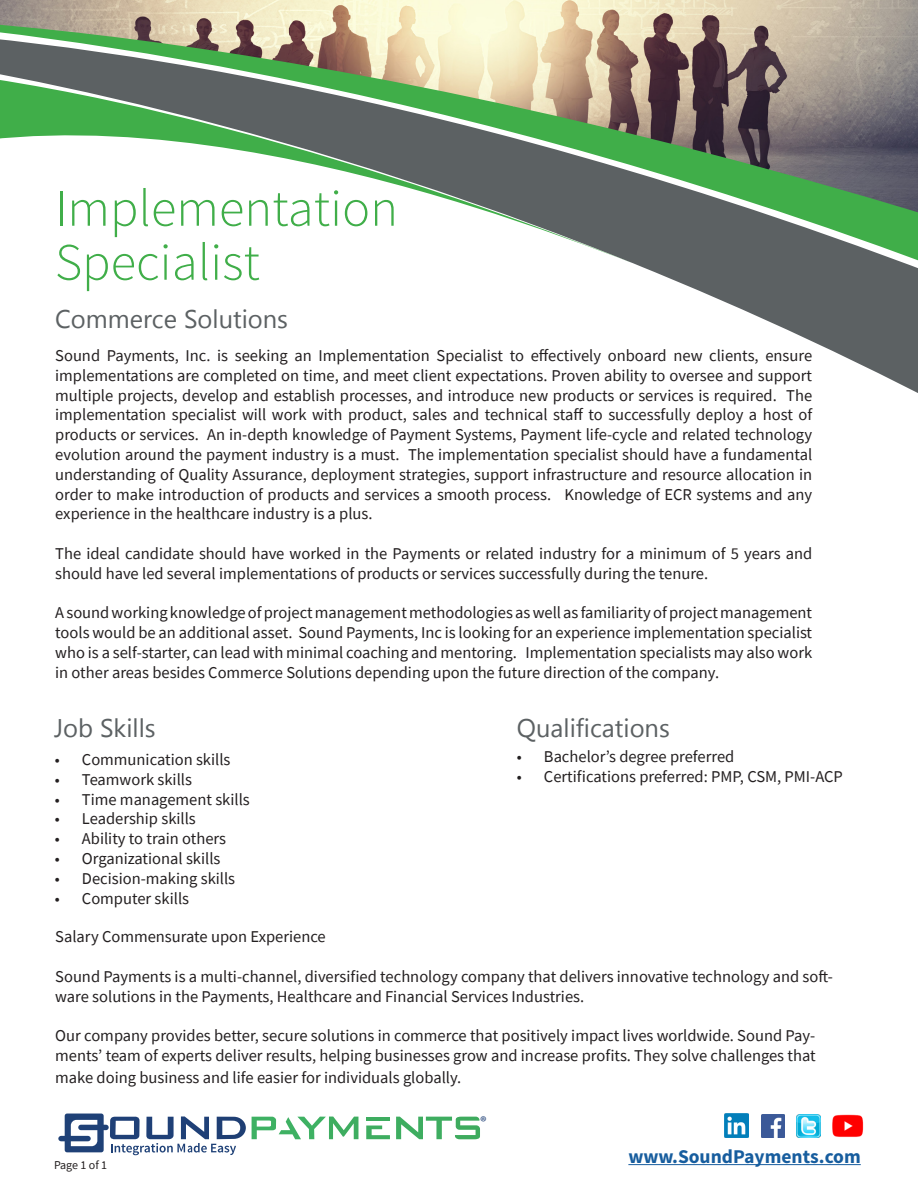
<style>
.page{position:relative;width:918px;height:1188px;background:#fff}
.page>*{position:absolute;margin:0;border:0;box-sizing:border-box;transform-origin:0 0}
.t1{font:300 52.5px "Source Sans Pro";color:#40ae49}
.t2{font:25.5px "Microsoft Tai Le";color:#5c6163}
.t3{font:700 19.5px "Source Sans Pro";color:#175d9e}
.t4{font:16.5px/19.8px "Source Sans Pro";color:#231f20}
.t5{font:15.75px "Myriad Pro";color:#1f4077}
.t6{font:12px "Source Sans Pro";letter-spacing:-.005em;color:#231f20}
</style>
<div class="page">
<svg style="left:0;top:0;width:918px;height:15px"></svg>
<svg style="left:65px;top:1114px;width:39px;height:38px"></svg>
<div style="left:58px;top:1136px;width:33px;height:5px;background:#1f4177;border-radius:3px"></div>
<div style="left:78px;top:1125px;width:31px;height:5px;background:#1f4177;border-radius:3px"></div>
<svg style="left:252px;top:1117px;width:106px;height:22px"></svg>
<svg style="left:366px;top:1126px;width:24px;height:13px"></svg>
<svg style="left:366px;top:1117px;width:24px;height:3px"></svg>
<svg style="left:396px;top:1117px;width:84px;height:22px"></svg>
<svg style="left:110px;top:1116px;width:136px;height:39px"></svg>
<hr style="left:628px;top:1164px;width:233px;height:1px;background:#175d9e">
<img style="left:832px;top:1114px;width:32px;height:23px">
<img style="left:797px;top:1114px;width:23px;height:24px">
<img style="left:761px;top:1115px;width:23px;height:23px">
<img style="left:725px;top:1114px;width:24px;height:24px">
<svg style="left:0;top:15px;width:918px;height:378px"></svg>
<svg style="left:0;top:33px;width:633px;height:230px"></svg>
<div style="left:48px;top:179px;width:355px;height:121px;background:#fff"></div>
<p class="t1" style="left:55px;top:176px;width:345px">Implementation</p>
<p class="t1" style="left:55px;top:230px;width:206px">Specialist</p>
<p class="t2" style="left:55px;top:305px;width:235px">Commerce Solutions</p>
<p class="t4" style="left:55px;top:346px;width:758px;text-align:justify">Sound Payments, Inc. is seeking an Implementation Specialist to effectively onboard new clients, ensure implementations are completed on time, and meet client expectations. Proven ability to oversee and support multiple projects, develop and establish processes, and introduce new products or services is required. The implementation specialist will work with product, sales and technical staff to successfully deploy a host of products or services. An in-depth knowledge of Payment Systems, Payment life-cycle and related technology evolution around the payment industry is a must. The implementation specialist should have a fundamental understanding of Quality Assurance, deployment strategies, support infrastructure and resource allocation in order to make introduction of products and services a smooth process. Knowledge of ECR systems and any experience in the healthcare industry is a plus.</p>
<p class="t4" style="left:55px;top:544px;width:758px">The ideal candidate should have worked in the Payments or related industry for a minimum of 5 years and should have led several implementations of products or services successfully during the tenure.</p>
<p class="t4" style="left:55px;top:603px;width:758px;text-align:justify">A sound working knowledge of project management methodologies as well as familiarity of project management tools would be an additional asset. Sound Payments, Inc is looking for an experience implementation specialist who is a self-starter, can lead with minimal coaching and mentoring. Implementation specialists may also work in other areas besides Commerce Solutions depending upon the future direction of the company.</p>
<p class="t2" style="left:54px;top:714px;width:103px">Job Skills</p>
<p class="t2" style="left:517px;top:714px;width:154px">Qualifications</p>
<p class="t4" style="left:517px;top:747px;width:219px">• Bachelor’s degree preferred</p>
<p class="t4" style="left:517px;top:766px;width:328px">• Certifications preferred: PMP, CSM, PMI-ACP</p>
<p class="t4" style="left:55px;top:750px;width:177px">• Communication skills</p>
<p class="t4" style="left:55px;top:769px;width:139px">• Teamwork skills</p>
<p class="t4" style="left:55px;top:789px;width:196px">• Time management skills</p>
<p class="t4" style="left:55px;top:809px;width:142px">• Leadership skills</p>
<p class="t4" style="left:55px;top:829px;width:173px">• Ability to train others</p>
<p class="t4" style="left:55px;top:849px;width:167px">• Organizational skills</p>
<p class="t4" style="left:55px;top:868px;width:182px">• Decision-making skills</p>
<p class="t4" style="left:55px;top:888px;width:136px">• Computer skills</p>
<p class="t4" style="left:55px;top:927px;width:272px">Salary Commensurate upon Experience</p>
<p class="t4" style="left:55px;top:966px;width:779px">Sound Payments is a multi-channel, diversified technology company that delivers innovative technology and soft&shy;ware solutions in the Payments, Healthcare and Financial Services Industries.</p>
<p class="t4" style="left:55px;top:1026px;width:762px">Our company provides better, secure solutions in commerce that positively impact lives worldwide. Sound Pay&shy;ments’ team of experts deliver results, helping businesses grow and increase profits. They solve challenges that</p>
<p class="t4" style="left:55px;top:1067px;width:408px">make doing business and life easier for individuals globally.</p>
<p class="t5" style="left:480px;top:1112px;width:8px">®</p>
<p class="t6" style="left:54px;top:1157px;width:55px">Page 1 of 1</p>
<p class="t3" style="left:628px;top:1144px;width:234px">www.SoundPayments.com</p>
</div>
